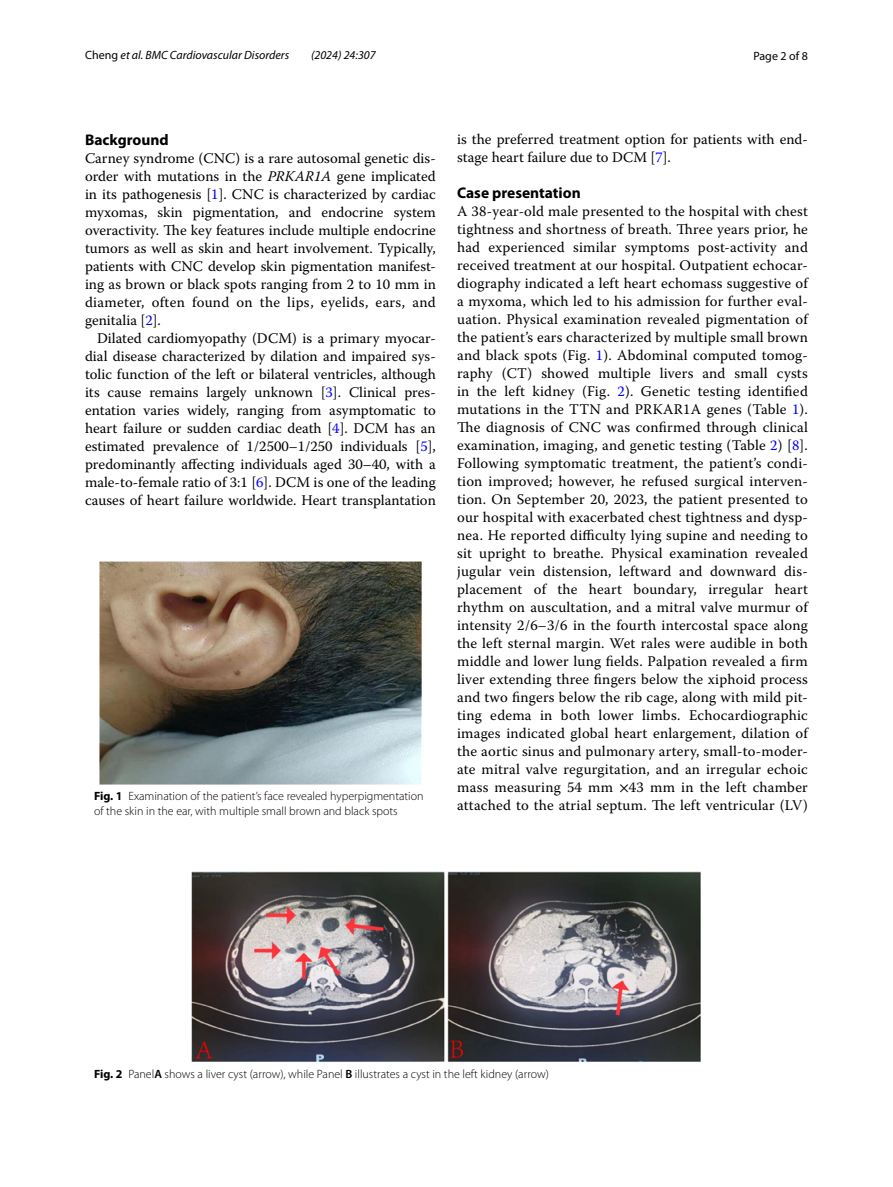
<style>
.page{position:relative;width:893px;height:1187px;background:#fff}
.page>*{position:absolute;margin:0;border:0;box-sizing:border-box;transform-origin:0 0}
.t1{font:700 15.45px "Myriad Pro";color:#000}
.t2{font:14.7px/18px "Warnock Pro";letter-spacing:.005em;color:#000;text-align:justify}
.t3{font:300 12px/15px "Myriad Pro";color:#000}
.t4{font:italic 12px "Myriad Pro";color:#000}
.t5{font:12px "Myriad Pro";color:#000}
.s1{font-style:normal}
.s2{font-style:italic}
.s3{color:#00f}
.s4{font-weight:700}
.s5{font-family:"STIX"}
.s6{font-weight:600}
</style>
<div class="page">
<img style="left:100px;top:562px;width:321px;height:222px">
<img style="left:191px;top:871px;width:510px;height:191px">
<p class="t4" style="left:85px;top:48px;width:206px"><span class="s1">Cheng</span> et al. BMC Cardiovascular Disorders</p>
<p class="t4" style="left:311px;top:48px;width:66px">(2024) 24:307</p>
<p class="t5" style="left:753px;top:48px;width:56px">Page 2 of 8</p>
<p class="t1" style="left:85px;top:129px;width:85px">Background</p>
<p class="t2" style="left:85px;top:148px;width:352px">Carney syndrome (CNC) is a rare autosomal genetic dis&shy;order with mutations in the <span class="s2">PRKAR1A</span> gene implicated in its pathogenesis [<span class="s3">1</span>]. CNC is characterized by cardiac myxomas, skin pigmentation, and endocrine system overactivity. The key features include multiple endocrine tumors as well as skin and heart involvement. Typically, patients with CNC develop skin pigmentation manifest&shy;ing as brown or black spots ranging from 2 to 10 mm in diameter, often found on the lips, eyelids, ears, and genitalia [<span class="s3">2</span>].</p>
<p class="t2" style="left:85px;top:328px;width:352px;text-indent:12px">Dilated cardiomyopathy (DCM) is a primary myocar&shy;dial disease characterized by dilation and impaired sys&shy;tolic function of the left or bilateral ventricles, although its cause remains largely unknown [<span class="s3">3</span>]. Clinical pres&shy;entation varies widely, ranging from asymptomatic to heart failure or sudden cardiac death [<span class="s3">4</span>]. DCM has an estimated prevalence of 1/2500–1/250 individuals [<span class="s3">5</span>], predominantly affecting individuals aged 30–40, with a male-to-female ratio of 3:1 [<span class="s3">6</span>]. DCM is one of the leading causes of heart failure worldwide. Heart transplantation</p>
<p class="t3" style="left:94px;top:788px;width:331px"><span class="s4">Fig. 1</span> Examination of the patient’s face revealed hyperpigmentation of the skin in the ear, with multiple small brown and black spots</p>
<p class="t2" style="left:457px;top:130px;width:352px">is the preferred treatment option for patients with end&shy;stage heart failure due to DCM [<span class="s3">7</span>].</p>
<p class="t1" style="left:457px;top:182px;width:125px">Case presentation</p>
<p class="t2" style="left:457px;top:202px;width:352px">A 38-year-old male presented to the hospital with chest tightness and shortness of breath. Three years prior, he had experienced similar symptoms post-activity and received treatment at our hospital. Outpatient echocar&shy;diography indicated a left heart echomass suggestive of a myxoma, which led to his admission for further eval&shy;uation. Physical examination revealed pigmentation of the patient’s ears characterized by multiple small brown and black spots (Fig. <span class="s3">1</span>). Abdominal computed tomog&shy;raphy (CT) showed multiple livers and small cysts in the left kidney (Fig. <span class="s3">2</span>). Genetic testing identified mutations in the TTN and PRKAR1A genes (Table <span class="s3">1</span>).<br>The diagnosis of CNC was confirmed through clinical examination, imaging, and genetic testing (Table <span class="s3">2</span>) [<span class="s3">8</span>].<br>Following symptomatic treatment, the patient’s condi&shy;tion improved; however, he refused surgical interven&shy;tion. On September 20, 2023, the patient presented to our hospital with exacerbated chest tightness and dysp&shy;nea. He reported difficulty lying supine and needing to sit upright to breathe. Physical examination revealed jugular vein distension, leftward and downward dis&shy;placement of the heart boundary, irregular heart rhythm on auscultation, and a mitral valve murmur of intensity 2/6–3/6 in the fourth intercostal space along the left sternal margin. Wet rales were audible in both middle and lower lung fields. Palpation revealed a firm liver extending three fingers below the xiphoid process and two fingers below the rib cage, along with mild pit&shy;ting edema in both lower limbs. Echocardiographic images indicated global heart enlargement, dilation of the aortic sinus and pulmonary artery, small-to-moder&shy;ate mitral valve regurgitation, and an irregular echoic mass measuring 54 mm <span class="s5">×</span>43 mm in the left chamber attached to the atrial septum. The left ventricular (LV)</p>
<p class="t3" style="left:94px;top:1066px;width:456px"><span class="s4">Fig. 2</span> Panel<span class="s6">A</span> shows a liver cyst (arrow), while Panel <span class="s6">B</span> illustrates a cyst in the left kidney (arrow)</p>
</div>
